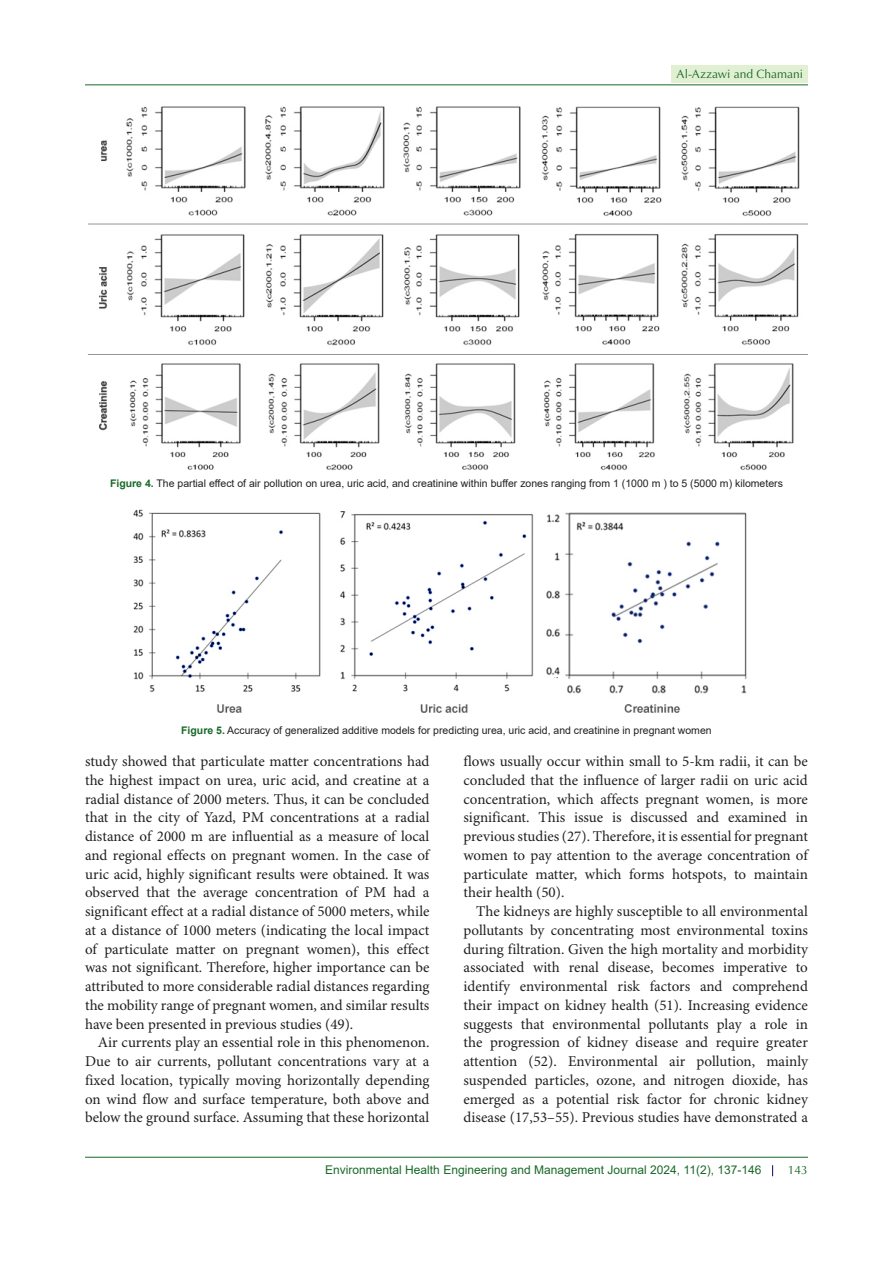
<style>
.page{position:relative;width:893px;height:1263px;background:#fff}
.page>*{position:absolute;margin:0;border:0;box-sizing:border-box;transform-origin:0 0}
.t1{font:15px/18.8px "Minion Pro";color:#231f20;text-align:justify}
.t2{font:12px "Arial";color:#196928}
.t3{font:12px "Optima LT Std";color:#196928}
.t4{font:10.5px "Arial";color:#231f20}
.s1{font-weight:700;color:#196928}
</style>
<div class="page">
<hr style="left:85px;top:1157px;width:723px;height:1px;background:#196928">
<hr style="left:85px;top:85px;width:723px;height:1px;background:#196928">
<div style="left:672px;top:65px;width:136px;height:18px;background:#e1f0d2"></div>
<img style="left:88px;top:106px;width:720px;height:365px">
<img style="left:133px;top:509px;width:614px;height:204px">
<p class="t3" style="left:677px;top:67px;width:128px">Al-Azzawi and Chamani</p>
<p class="t4" style="left:110px;top:476px;width:674px"><span class="s1">Figure 4.</span> The partial effect of air pollution on urea, uric acid, and creatinine within buffer zones ranging from 1 (1000 m ) to 5 (5000 m) kilometers</p>
<p class="t4" style="left:181px;top:723px;width:532px"><span class="s1">Figure 5.</span> Accuracy of generalized additive models for predicting urea, uric acid, and creatinine in pregnant women</p>
<p class="t1" style="left:85px;top:752px;width:346px">study showed that particulate matter concentrations had the highest impact on urea, uric acid, and creatine at a radial distance of 2000 meters. Thus, it can be concluded that in the city of Yazd, PM concentrations at a radial distance of 2000 m are influential as a measure of local and regional effects on pregnant women. In the case of uric acid, highly significant results were obtained. It was observed that the average concentration of PM had a significant effect at a radial distance of 5000 meters, while at a distance of 1000 meters (indicating the local impact of particulate matter on pregnant women), this effect was not significant. Therefore, higher importance can be attributed to more considerable radial distances regarding the mobility range of pregnant women, and similar results have been presented in previous studies (49).</p>
<p class="t1" style="left:85px;top:1034px;width:346px;text-indent:13px">Air currents play an essential role in this phenomenon.<br>Due to air currents, pollutant concentrations vary at a fixed location, typically moving horizontally depending on wind flow and surface temperature, both above and below the ground surface. Assuming that these horizontal</p>
<p class="t1" style="left:463px;top:752px;width:346px">flows usually occur within small to 5-km radii, it can be concluded that the influence of larger radii on uric acid concentration, which affects pregnant women, is more significant. This issue is discussed and examined in previous studies (27). Therefore, it is essential for pregnant women to pay attention to the average concentration of particulate matter, which forms hotspots, to maintain their health (50).</p>
<p class="t1" style="left:463px;top:902px;width:346px;text-indent:13px">The kidneys are highly susceptible to all environmental pollutants by concentrating most environmental toxins during filtration. Given the high mortality and morbidity associated with renal disease, becomes imperative to identify environmental risk factors and comprehend their impact on kidney health (51). Increasing evidence suggests that environmental pollutants play a role in the progression of kidney disease and require greater attention (52). Environmental air pollution, mainly suspended particles, ozone, and nitrogen dioxide, has emerged as a potential risk factor for chronic kidney disease (17,53–55). Previous studies have demonstrated a</p>
<p class="t2" style="left:325px;top:1162px;width:438px">Environmental Health Engineering and Management Journal 2024, 11(2), 137-146</p>
<p class="t3" style="left:788px;top:1163px;width:22px">143</p>
</div>
